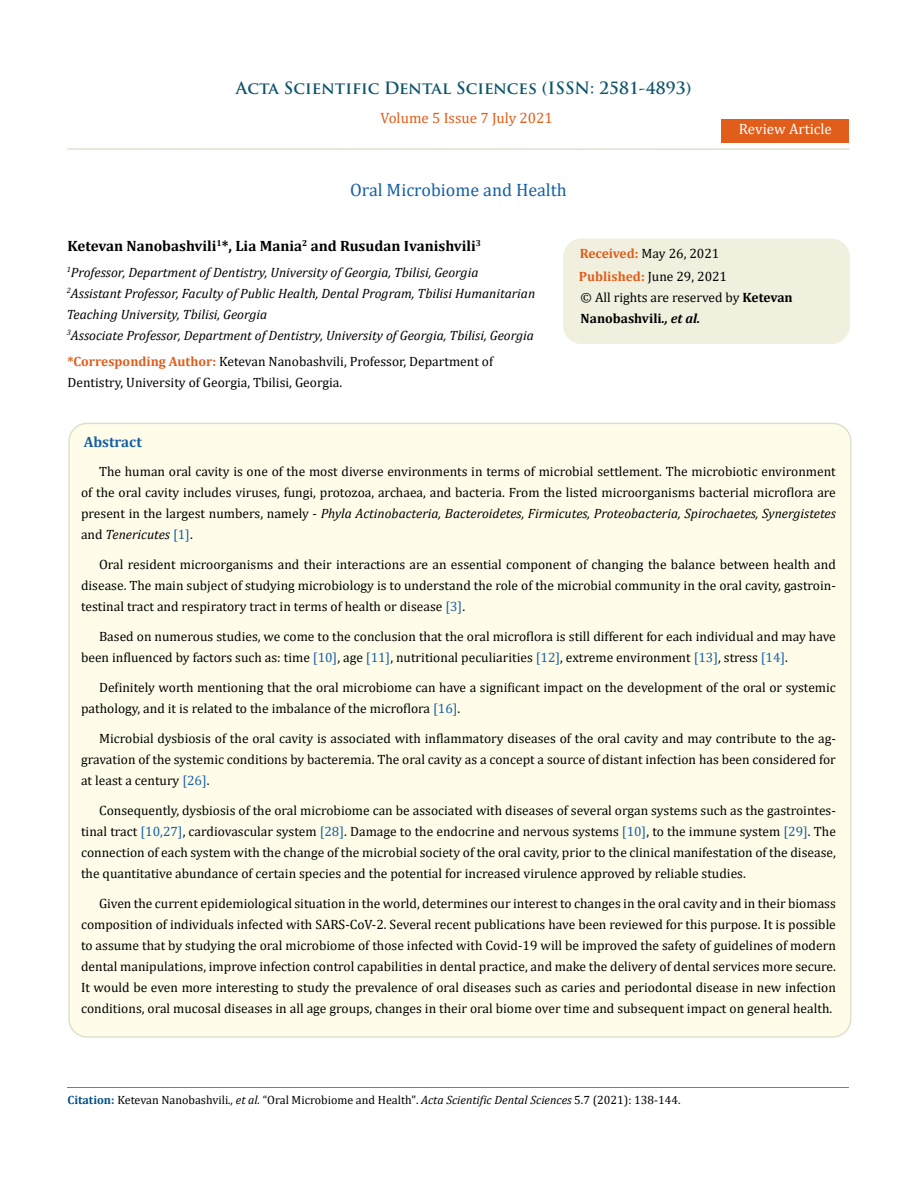
<style>
.page{position:relative;width:917px;height:1188px;background:#fff}
.page>*{position:absolute;margin:0;border:0;box-sizing:border-box;transform-origin:0 0}
.t1{font:18px "Cambria";color:#1560a6}
.t2{font:700 16.5px "Trajan Pro";color:#0e546a}
.t3{font:700 15px "Cambria";color:#000}
.t4{font:15px "Cambria";color:#e05d1a}
.t5{font:15px "Cambria";color:#fff}
.t6{font:700 15px "Cambria";color:#1560a6}
.t7{font:13.5px/21px "Cambria";color:#000}
.t8{font:italic 13.5px/21px "Cambria";color:#000}
.t9{font:12px "Cambria";color:#000}
.s1{font-weight:700;color:#e05d1a}
.s2{font-weight:700}
.s3{font-weight:700;font-style:italic}
.s4{font-style:italic}
.s5{color:#1560a6}
.s6{font-weight:700;color:#035089}
</style>
<div class="page">
<div style="left:721px;top:119px;width:128px;height:23px;background:#e05d1a"></div>
<div style="left:563px;top:239px;width:286px;height:104px;background:#f1f0de;border-radius:18px"></div>
<div style="left:563px;top:238px;width:286px;height:106px;border:2px solid #f1f0de;border-radius:18px"></div>
<div style="left:69px;top:423px;width:781px;height:614px;background:#fffde9;border-radius:18px"></div>
<hr style="left:67px;top:1087px;width:782px;height:1px;background:#e05d1a">
<hr style="left:67px;top:148px;width:782px;height:2px;background:#e0dfcd">
<p class="t2" style="left:236px;top:77px;width:457px">Acta Scientific Dental Sciences (ISSN: 2581-4893)</p>
<p class="t4" style="left:380px;top:109px;width:174px">Volume 5 Issue 7 July 2021</p>
<h1 class="t1" style="left:350px;top:180px;width:218px">Oral Microbiome and Health</h1>
<p class="t5" style="left:739px;top:120px;width:94px">Review Article</p>
<p class="t3" style="left:67px;top:235px;width:415px">Ketevan Nanobashvili<sup>1</sup>*, Lia Mania<sup>2</sup> and Rusudan Ivanishvili<sup>3</sup></p>
<p class="t8" style="left:67px;top:261px;width:470px"><sup>1</sup>Professor, Department of Dentistry, University of Georgia, Tbilisi, Georgia <sup>2</sup>Assistant Professor, Faculty of Public Health, Dental Program, Tbilisi Humanitarian Teaching University, Tbilisi, Georgia<br><sup>3</sup>Associate Professor, Department of Dentistry, University of Georgia, Tbilisi, Georgia</p>
<p class="t7" style="left:67px;top:351px;width:427px"><span class="s1">*Corresponding Author:</span> Ketevan Nanobashvili, Professor, Department of<br>Dentistry, University of Georgia, Tbilisi, Georgia.</p>
<p class="t7" style="left:578px;top:242px;width:150px;line-height:23px"><span class="s1">Received:</span> May 26, 2021<br><span class="s1">Published:</span> June 29, 2021</p>
<p class="t7" style="left:580px;top:287px;width:213px">© All rights are reserved by <span class="s2">Ketevan<br>Nanobashvili</span><span class="s3">., et al.</span></p>
<p class="t6" style="left:84px;top:431px;width:60px">Abstract</p>
<p class="t7" style="left:81px;top:461px;width:756px;text-align:justify;text-indent:18px">The human oral cavity is one of the most diverse environments in terms of microbial settlement. The microbiotic environment of the oral cavity includes viruses, fungi, protozoa, archaea, and bacteria. From the listed microorganisms bacterial microflora are present in the largest numbers, namely - <span class="s4">Phyla Actinobacteria, Bacteroidetes, Firmicutes, Proteobacteria, Spirochaetes, Synergistetes </span>and <span class="s4">Tenericutes</span> <span class="s5">[1]</span>.</p>
<p class="t7" style="left:81px;top:554px;width:756px;text-align:justify;text-indent:18px">Oral resident microorganisms and their interactions are an essential component of changing the balance between health and disease. The main subject of studying microbiology is to understand the role of the microbial community in the oral cavity, gastroin&shy;testinal tract and respiratory tract in terms of health or disease <span class="s5">[3]</span>.</p>
<p class="t7" style="left:81px;top:626px;width:756px;text-indent:18px">Based on numerous studies, we come to the conclusion that the oral microflora is still different for each individual and may have been influenced by factors such as: time <span class="s5">[10]</span>, age <span class="s5">[11]</span>, nutritional peculiarities <span class="s5">[12]</span>, extreme environment <span class="s5">[13]</span>, stress <span class="s5">[14]</span>.</p>
<p class="t7" style="left:81px;top:677px;width:756px;text-indent:18px">Definitely worth mentioning that the oral microbiome can have a significant impact on the development of the oral or systemic pathology, and it is related to the imbalance of the microflora <span class="s5">[16]</span>.</p>
<p class="t7" style="left:81px;top:728px;width:756px;text-align:justify;text-indent:18px">Microbial dysbiosis of the oral cavity is associated with inflammatory diseases of the oral cavity and may contribute to the ag&shy;gravation of the systemic conditions by bacteremia. The oral cavity as a concept a source of distant infection has been considered for at least a century <span class="s5">[26]</span>.</p>
<p class="t7" style="left:81px;top:800px;width:756px;text-align:justify;text-indent:18px">Consequently, dysbiosis of the oral microbiome can be associated with diseases of several organ systems such as the gastrointes&shy;tinal tract <span class="s5">[10,27]</span>, cardiovascular system <span class="s5">[28]</span>. Damage to the endocrine and nervous systems <span class="s5">[10]</span>, to the immune system <span class="s5">[29]</span>. The connection of each system with the change of the microbial society of the oral cavity, prior to the clinical manifestation of the disease, the quantitative abundance of certain species and the potential for increased virulence approved by reliable studies.</p>
<p class="t7" style="left:81px;top:893px;width:756px;text-align:justify;text-indent:18px">Given the current epidemiological situation in the world, determines our interest to changes in the oral cavity and in their biomass composition of individuals infected with SARS‐CoV-2. Several recent publications have been reviewed for this purpose. It is possible to assume that by studying the oral microbiome of those infected with Covid-19 will be improved the safety of guidelines of modern dental manipulations, improve infection control capabilities in dental practice, and make the delivery of dental services more secure.<br>It would be even more interesting to study the prevalence of oral diseases such as caries and periodontal disease in new infection conditions, oral mucosal diseases in all age groups, changes in their oral biome over time and subsequent impact on general health.</p>
<p class="t9" style="left:67px;top:1093px;width:614px"><span class="s6">Citation:</span> Ketevan Nanobashvili<span class="s4">., et al.</span> “Oral Microbiome and Health". <span class="s4">Acta Scientific Dental Sciences</span> 5.7 (2021): 138-144.</p>
</div>
